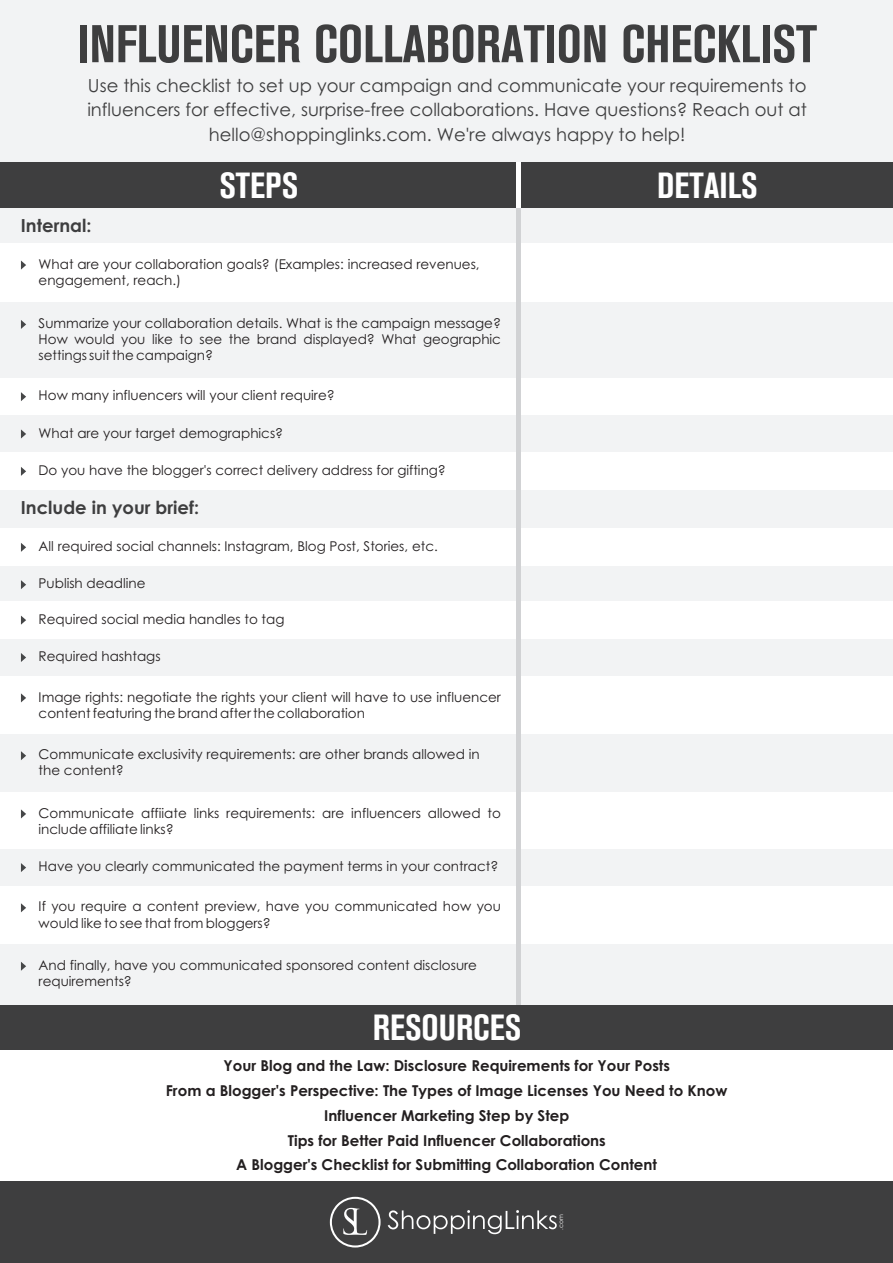
<style>
.page{position:relative;width:893px;height:1263px;background:#fff}
.page>*{position:absolute;margin:0;border:0;box-sizing:border-box;transform-origin:0 0}
.t1{font:300 condensed 52.5px "Akzidenz Grotesk BE";color:#3e3e3f}
.t2{font:300 condensed 36px "Akzidenz Grotesk BE";color:#fff}
.t3{font:18px/24.6px "Century Gothic";color:#3e3e3f;text-align:center}
.t4{font:700 18px "Century Gothic";color:#3e3e3f}
.t5{font:700 15px/24.9px "Century Gothic";color:#231f20;text-align:center}
.t6{font:13.5px/16px "Century Gothic";color:#231f20}
.t7{font:6.15px "Century Gothic";color:#fff}
</style>
<div class="page">
<div style="left:0;top:208px;width:893px;height:35px;background:#f2f3f4"></div>
<div style="left:0;top:303px;width:893px;height:75px;background:#f2f3f4"></div>
<div style="left:0;top:415px;width:893px;height:38px;background:#f2f3f4"></div>
<div style="left:0;top:490px;width:893px;height:39px;background:#f2f3f4"></div>
<div style="left:0;top:566px;width:893px;height:35px;background:#f2f3f4"></div>
<div style="left:0;top:639px;width:893px;height:37px;background:#f2f3f4"></div>
<div style="left:0;top:734px;width:893px;height:58px;background:#f2f3f4"></div>
<div style="left:0;top:849px;width:893px;height:37px;background:#f2f3f4"></div>
<div style="left:0;top:944px;width:893px;height:61px;background:#f2f3f4"></div>
<svg style="left:21px;top:543px;width:5px;height:9px"></svg>
<svg style="left:21px;top:580px;width:5px;height:9px"></svg>
<svg style="left:21px;top:616px;width:5px;height:9px"></svg>
<svg style="left:21px;top:693px;width:5px;height:9px"></svg>
<svg style="left:21px;top:260px;width:5px;height:10px"></svg>
<svg style="left:21px;top:320px;width:5px;height:9px"></svg>
<svg style="left:21px;top:392px;width:5px;height:9px"></svg>
<svg style="left:21px;top:429px;width:5px;height:9px"></svg>
<svg style="left:21px;top:467px;width:5px;height:9px"></svg>
<svg style="left:21px;top:653px;width:5px;height:9px"></svg>
<svg style="left:21px;top:809px;width:5px;height:9px"></svg>
<svg style="left:21px;top:751px;width:5px;height:9px"></svg>
<svg style="left:21px;top:863px;width:5px;height:9px"></svg>
<svg style="left:21px;top:903px;width:5px;height:9px"></svg>
<svg style="left:21px;top:962px;width:5px;height:9px"></svg>
<div style="left:0;top:0;width:893px;height:167px;background:#f2f3f4"></div>
<div style="left:516px;top:198px;width:5px;height:829px;background:#d1d2d4"></div>
<div style="left:0;top:1181px;width:893px;height:82px;background:#3e3e3f"></div>
<svg style="left:330px;top:1197px;width:51px;height:50px"></svg>
<svg style="left:388px;top:1210px;width:169px;height:24px"></svg>
<div style="left:0;top:1005px;width:893px;height:44px;background:#3e3e3f"></div>
<div style="left:0;top:163px;width:893px;height:45px;background:#3e3e3f"></div>
<div style="left:516px;top:163px;width:5px;height:45px;background:#fff"></div>
<h1 class="t1" style="left:78px;top:25px;width:741px">INFLUENCER COLLABORATION CHECKLIST</h1>
<h3 class="t3" style="left:87px;top:74px;width:721px">Use this checklist to set up your campaign and communicate your requirements to influencers for effective, surprise-free collaborations. Have questions? Reach out at hello@shoppinglinks.com. We're always happy to help!</h3>
<h2 class="t2" style="left:219px;top:172px;width:80px">STEPS</h2>
<h2 class="t2" style="left:657px;top:172px;width:102px">DETAILS</h2>
<h3 class="t4" style="left:21px;top:218px;width:72px">Internal:</h3>
<p class="t6" style="left:39px;top:257px;width:443px">What are your collaboration goals? (Examples: increased revenues, engagement, reach.)</p>
<p class="t6" style="left:39px;top:316px;width:464px;text-align:justify">Summarize your collaboration details. What is the campaign message?<br>How would you like to see the brand displayed? What geographic settings suit the campaign?</p>
<p class="t6" style="left:39px;top:389px;width:298px">How many influencers will your client require?</p>
<p class="t6" style="left:39px;top:426px;width:246px">What are your target demographics?</p>
<p class="t6" style="left:39px;top:463px;width:409px">Do you have the blogger's correct delivery address for gifting?</p>
<h3 class="t4" style="left:21px;top:501px;width:180px">Include in your brief:</h3>
<p class="t6" style="left:39px;top:539px;width:401px">All required social channels: Instagram, Blog Post, Stories, etc.</p>
<p class="t6" style="left:39px;top:577px;width:108px">Publish deadline</p>
<p class="t6" style="left:39px;top:612px;width:247px">Required social media handles to tag</p>
<p class="t6" style="left:39px;top:649px;width:123px">Required hashtags</p>
<p class="t6" style="left:39px;top:690px;width:464px">Image rights: negotiate the rights your client will have to use influencer content featuring the brand after the collaboration</p>
<p class="t6" style="left:39px;top:748px;width:443px">Communicate exclusivity requirements: are other brands allowed in the content?</p>
<p class="t6" style="left:39px;top:806px;width:464px">Communicate affiiate links requirements: are influencers allowed to include affiliate links?</p>
<p class="t6" style="left:39px;top:859px;width:461px">Have you clearly communicated the payment terms in your contract?</p>
<p class="t6" style="left:39px;top:900px;width:464px">If you require a content preview, have you communicated how you would like to see that from bloggers?</p>
<p class="t6" style="left:39px;top:958px;width:440px">And finally, have you communicated sponsored content disclosure requirements?</p>
<h2 class="t2" style="left:373px;top:1015px;width:150px">RESOURCES</h2>
<p class="t5" style="left:166px;top:1054px;width:563px">Your Blog and the Law: Disclosure Requirements for Your Posts<br>From a Blogger's Perspective: The Types of Image Licenses You Need to Know Influencer Marketing Step by Step<br>Tips for Better Paid Influencer Collaborations<br>A Blogger's Checklist for Submitting Collaboration Content</p>
<p class="t7" style="left:558px;top:1230px;width:17px;rotate:-90deg">.com</p>
</div>
